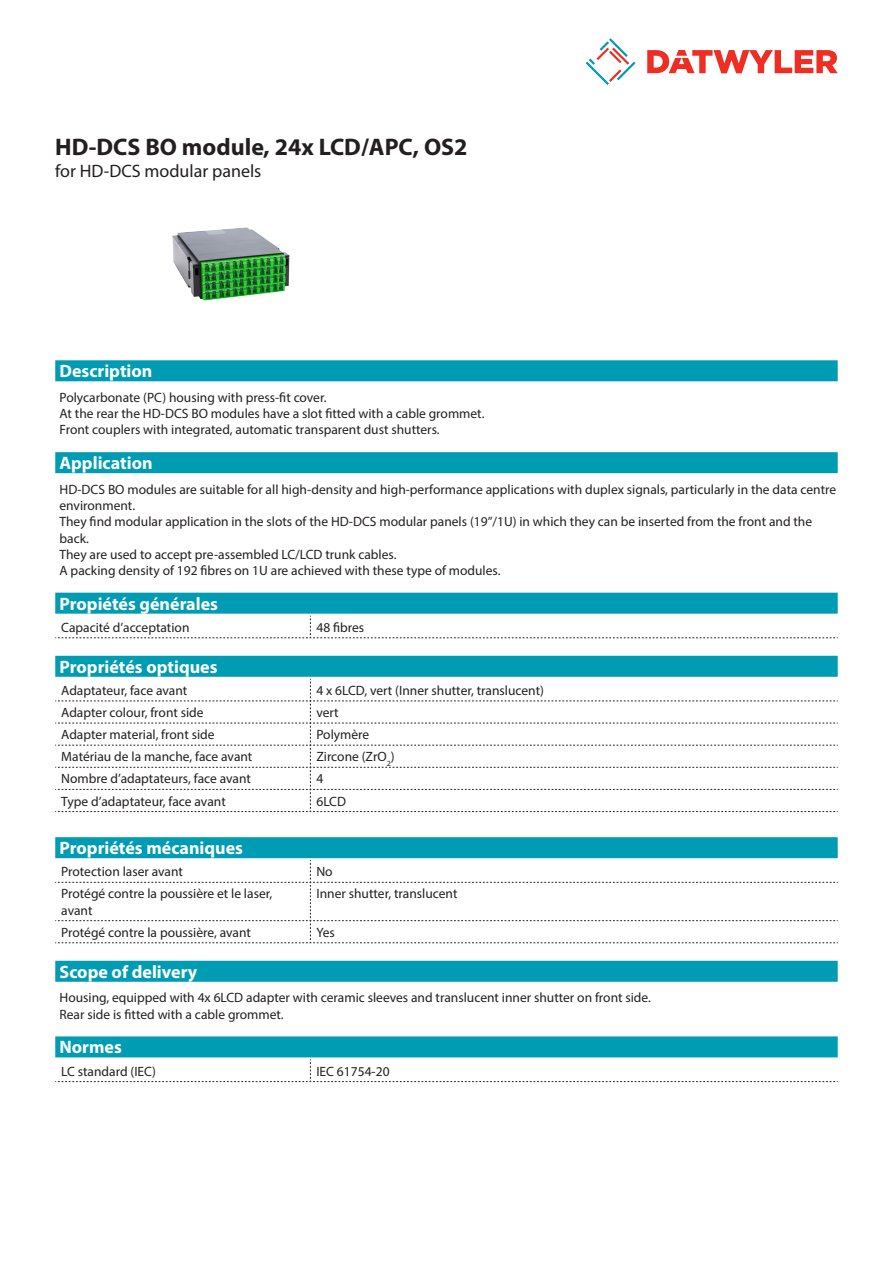
<style>
.page{position:relative;width:893px;height:1263px;background:#fff}
.page>*{position:absolute;margin:0;border:0;box-sizing:border-box;transform-origin:0 0}
.Product_Head{font:700 24px "Myriad Pro";color:#231f20}
.Standard_Head_Proper{font:700 18px "Myriad Pro";color:#fff}
.SubHead{font:18px "Myriad Pro";color:#231f20}
.Standard_text{font:13.5px/16.2px "Myriad Pro";color:#231f20}
.myriad_light_propert{font:13.5px/16.2px "Myriad Pro";color:#231f20}
</style>
<div class="page">
<svg style="left:586px;top:38px;width:49px;height:47px"></svg>
<svg style="left:647px;top:50px;width:191px;height:23px"></svg>
<div style="left:55px;top:1036px;width:783px;height:21px;background:#009cb3"></div>
<svg style="left:55px;top:1059px;width:783px;height:23px"></svg>
<div style="left:55px;top:837px;width:783px;height:21px;background:#009cb3"></div>
<svg style="left:55px;top:860px;width:783px;height:83px"></svg>
<img style="left:172px;top:227px;width:118px;height:74px">
<div style="left:55px;top:360px;width:783px;height:21px;background:#009cb3"></div>
<div style="left:55px;top:961px;width:783px;height:21px;background:#009cb3"></div>
<div style="left:55px;top:452px;width:783px;height:21px;background:#009cb3"></div>
<div style="left:55px;top:593px;width:783px;height:21px;background:#009cb3"></div>
<svg style="left:55px;top:616px;width:783px;height:22px"></svg>
<div style="left:55px;top:656px;width:783px;height:21px;background:#009cb3"></div>
<svg style="left:55px;top:679px;width:783px;height:133px"></svg>
<p class="Product_Head" style="left:55px;top:131px;width:414px">HD-DCS BO module, 24x LCD/APC, OS2</p>
<p class="SubHead" style="left:55px;top:160px;width:208px">for HD-DCS modular panels</p>
<p class="Standard_Head_Proper" style="left:60px;top:359px;width:94px">Description</p>
<p class="Standard_text" style="left:60px;top:389px;width:426px">Polycarbonate (PC) housing with press-fit cover.<br>At the rear the HD-DCS BO modules have a slot fitted with a cable grommet.<br>Front couplers with integrated, automatic transparent dust shutters.</p>
<p class="Standard_Head_Proper" style="left:60px;top:451px;width:95px">Application</p>
<p class="Standard_text" style="left:60px;top:481px;width:778px">HD-DCS BO modules are suitable for all high-density and high-performance applications with duplex signals, particularly in the data centre environment.<br>They find modular application in the slots of the HD-DCS modular panels (19”/1U) in which they can be inserted from the front and the back.<br>They are used to accept pre-assembled LC/LCD trunk cables.<br>A packing density of 192 fibres on 1U are achieved with these type of modules.</p>
<p class="Standard_Head_Proper" style="left:60px;top:592px;width:160px">Propiétés générales</p>
<p class="myriad_light_propert" style="left:61px;top:619px;width:130px">Capacité d’acceptation</p>
<p class="myriad_light_propert" style="left:316px;top:619px;width:49px">48 fibres</p>
<p class="Standard_Head_Proper" style="left:60px;top:655px;width:160px">Propriétés optiques</p>
<p class="myriad_light_propert" style="left:61px;top:682px;width:128px">Adaptateur, face avant</p>
<p class="myriad_light_propert" style="left:316px;top:682px;width:229px">4 x 6LCD, vert (Inner shutter, translucent)</p>
<p class="myriad_light_propert" style="left:61px;top:704px;width:144px">Adapter colour, front side</p>
<p class="myriad_light_propert" style="left:316px;top:704px;width:24px">vert</p>
<p class="myriad_light_propert" style="left:61px;top:726px;width:155px">Adapter material, front side</p>
<p class="myriad_light_propert" style="left:316px;top:726px;width:54px">Polymère</p>
<p class="myriad_light_propert" style="left:61px;top:748px;width:193px">Matériau de la manche, face avant</p>
<p class="myriad_light_propert" style="left:316px;top:748px;width:80px">Zircone (ZrO<sub>2</sub>)</p>
<p class="myriad_light_propert" style="left:61px;top:770px;width:191px">Nombre d’adaptateurs, face avant</p>
<p class="myriad_light_propert" style="left:316px;top:770px;width:8px">4</p>
<p class="myriad_light_propert" style="left:61px;top:793px;width:166px">Type d’adaptateur, face avant</p>
<p class="myriad_light_propert" style="left:316px;top:793px;width:31px">6LCD</p>
<p class="Standard_Head_Proper" style="left:60px;top:836px;width:185px">Propriétés mécaniques</p>
<p class="myriad_light_propert" style="left:61px;top:863px;width:123px">Protection laser avant</p>
<p class="myriad_light_propert" style="left:316px;top:863px;width:18px">No</p>
<p class="myriad_light_propert" style="left:61px;top:886px;width:212px">Protégé contre la poussière et le laser, avant</p>
<p class="myriad_light_propert" style="left:316px;top:886px;width:143px">Inner shutter, translucent</p>
<p class="myriad_light_propert" style="left:61px;top:924px;width:191px">Protégé contre la poussière, avant</p>
<p class="myriad_light_propert" style="left:316px;top:924px;width:20px">Yes</p>
<p class="Standard_Head_Proper" style="left:60px;top:960px;width:139px">Scope of delivery</p>
<p class="Standard_text" style="left:60px;top:990px;width:593px">Housing, equipped with 4x 6LCD adapter with ceramic sleeves and translucent inner shutter on front side.<br>Rear side is fitted with a cable grommet.</p>
<p class="Standard_Head_Proper" style="left:60px;top:1036px;width:64px">Normes</p>
<p class="myriad_light_propert" style="left:61px;top:1063px;width:96px">LC standard (IEC)</p>
<p class="myriad_light_propert" style="left:316px;top:1063px;width:75px">IEC 61754-20</p>
</div>
